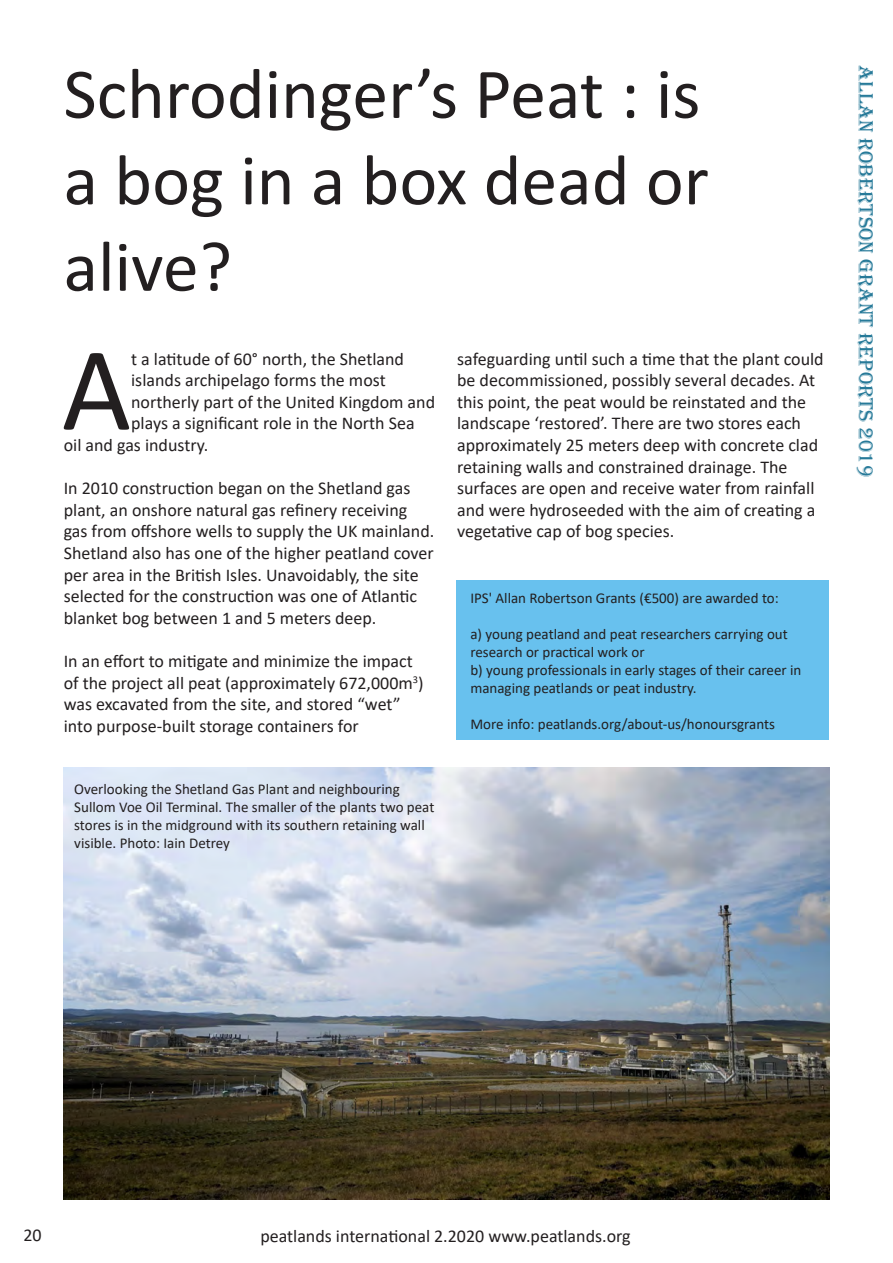
<style>
.page{position:relative;width:893px;height:1263px;background:#fff}
.page>*{position:absolute;margin:0;border:0;box-sizing:border-box;transform-origin:0 0}
.text{font:120.15px "Calibri";color:#231f20}
.headline{font:72px/86.4px "Calibri";color:#231f20;text-align:justify}
.t1{font:21px "Algerian";color:#277a99}
.text-2{font:18px/21.6px "Calibri";color:#231f20}
.t2{font:15px/18px "Calibri";color:#231f20}
</style>
<div class="page">
<img style="left:63px;top:767px;width:766px;height:432px">
<div style="left:457px;top:580px;width:372px;height:160px;background:#68c1ee"></div>
<p class="headline" style="left:64px;top:49px;width:647px">Schrodinger’s Peat : is a bog in a box dead or alive?</p>
<p class="t1" style="left:877px;top:65px;width:413px;rotate:90deg">Allan Robertson Grant Reports 2019</p>
<p class="text" style="left:62px;top:306px;width:71px">A</p>
<p class="text-2" style="left:131px;top:347px;width:274px">t a latitude of 60° north, the Shetland</p>
<p class="text-2" style="left:457px;top:347px;width:368px">safeguarding until such a time that the plant could be decommissioned, possibly several decades. At this point, the peat would be reinstated and the landscape ‘restored’. There are two stores each approximately 25 meters deep with concrete clad retaining walls and constrained drainage. The surfaces are open and receive water from rainfall and were hydroseeded with the aim of creating a vegetative cap of bog species.</p>
<p class="text-2" style="left:131px;top:369px;width:256px">islands archipelago forms the most</p>
<p class="text-2" style="left:131px;top:390px;width:305px">northerly part of the United Kingdom and</p>
<p class="text-2" style="left:131px;top:412px;width:285px">plays a significant role in the North Sea</p>
<p class="text-2" style="left:64px;top:434px;width:146px">oil and gas industry.</p>
<p class="text-2" style="left:64px;top:477px;width:372px">In 2010 construction began on the Shetland gas plant, an onshore natural gas refinery receiving gas from offshore wells to supply the UK mainland.<br>Shetland also has one of the higher peatland cover per area in the British Isles. Unavoidably, the site selected for the construction was one of Atlantic blanket bog between 1 and 5 meters deep.</p>
<p class="text-2" style="left:64px;top:650px;width:361px">In an effort to mitigate and minimize the impact of the project all peat (approximately 672,000m<sup>3</sup>) was excavated from the site, and stored “wet” into purpose-built storage containers for</p>
<p class="t2" style="left:470px;top:589px;width:310px">IPS' Allan Robertson Grants (€500) are awarded to:</p>
<p class="t2" style="left:470px;top:625px;width:319px">a) young peatland and peat researchers carrying out research or practical work or</p>
<p class="t2" style="left:470px;top:661px;width:333px">b) young professionals in early stages of their career in managing peatlands or peat industry.</p>
<p class="t2" style="left:470px;top:715px;width:306px">More info: peatlands.org/about-us/honoursgrants</p>
<p class="t2" style="left:74px;top:780px;width:362px">Overlooking the Shetland Gas Plant and neighbouring Sullom Voe Oil Terminal. The smaller of the plants two peat stores is in the midground with its southern retaining wall visible. Photo: Iain Detrey</p>
<p class="text-2" style="left:23px;top:1224px;width:20px">20</p>
<p class="text-2" style="left:260px;top:1225px;width:372px">peatlands international 2.2020 www.peatlands.org</p>
</div>
